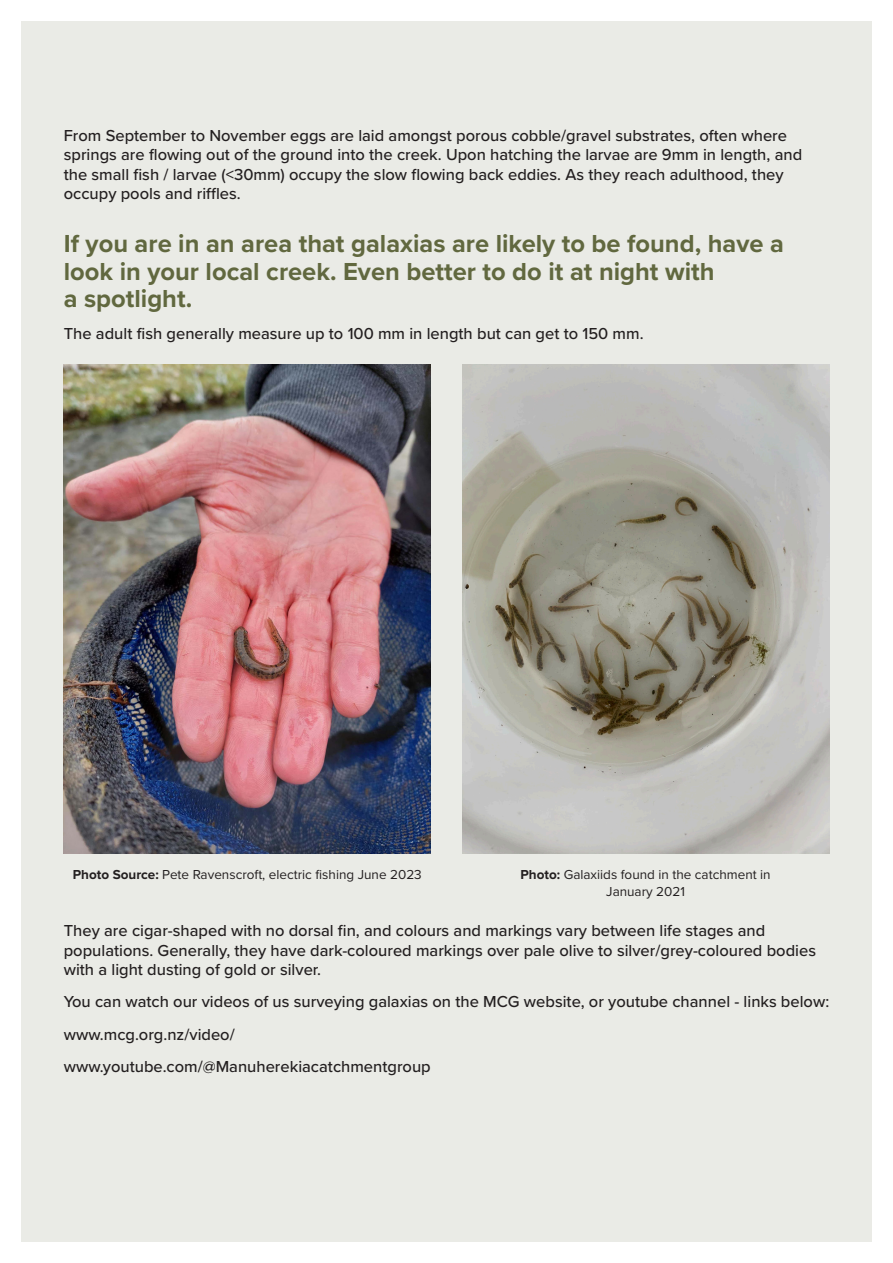
<style>
.page{position:relative;width:893px;height:1263px;background:#fff}
.page>*{position:absolute;margin:0;border:0;box-sizing:border-box;transform-origin:0 0}
.Sub_Head{font:700 25.5px/27.5px "Proxima Nova";color:#61683f}
.Body{font:500 16.5px/19.5px "Proxima Nova";color:#231f20}
.t1{font:13.5px/16.5px "Proxima Nova";color:#231f20;text-align:center}
.s1{font-weight:700}
</style>
<div class="page">
<div style="left:21px;top:21px;width:851px;height:1221px;background:#eaebe6"></div>
<img style="left:64px;top:365px;width:366px;height:488px">
<img style="left:463px;top:365px;width:366px;height:488px">
<p class="Body" style="left:64px;top:125px;width:740px">From September to November eggs are laid amongst porous cobble/gravel substrates, often where springs are flowing out of the ground into the creek. Upon hatching the larvae are 9mm in length, and the small fish / larvae (&lt;30mm) occupy the slow flowing back eddies. As they reach adulthood, they occupy pools and riffles.</p>
<p class="Sub_Head" style="left:64px;top:229px;width:722px">If you are in an area that galaxias are likely to be found, have a look in your local creek. Even better to do it at night with<br>a spotlight.</p>
<p class="Body" style="left:64px;top:324px;width:581px">The adult fish generally measure up to 100 mm in length but can get to 150 mm.</p>
<p class="t1" style="left:73px;top:867px;width:350px"><span class="s1">Photo Source:</span> Pete Ravenscroft, electric fishing June 2023</p>
<p class="t1" style="left:521px;top:867px;width:252px"><span class="s1">Photo:</span> Galaxiids found in the catchment in<br>January 2021</p>
<p class="Body" style="left:64px;top:920px;width:754px">They are cigar-shaped with no dorsal fin, and colours and markings vary between life stages and populations. Generally, they have dark-coloured markings over pale olive to silver/grey-coloured bodies with a light dusting of gold or silver.</p>
<p class="Body" style="left:64px;top:991px;width:767px">You can watch our videos of us surveying galaxias on the MCG website, or youtube channel - links below:</p>
<p class="Body" style="left:64px;top:1024px;width:172px">www.mcg.org.nz/video/</p>
<p class="Body" style="left:64px;top:1056px;width:368px">www.youtube.com/@Manuherekiacatchmentgroup</p>
</div>
